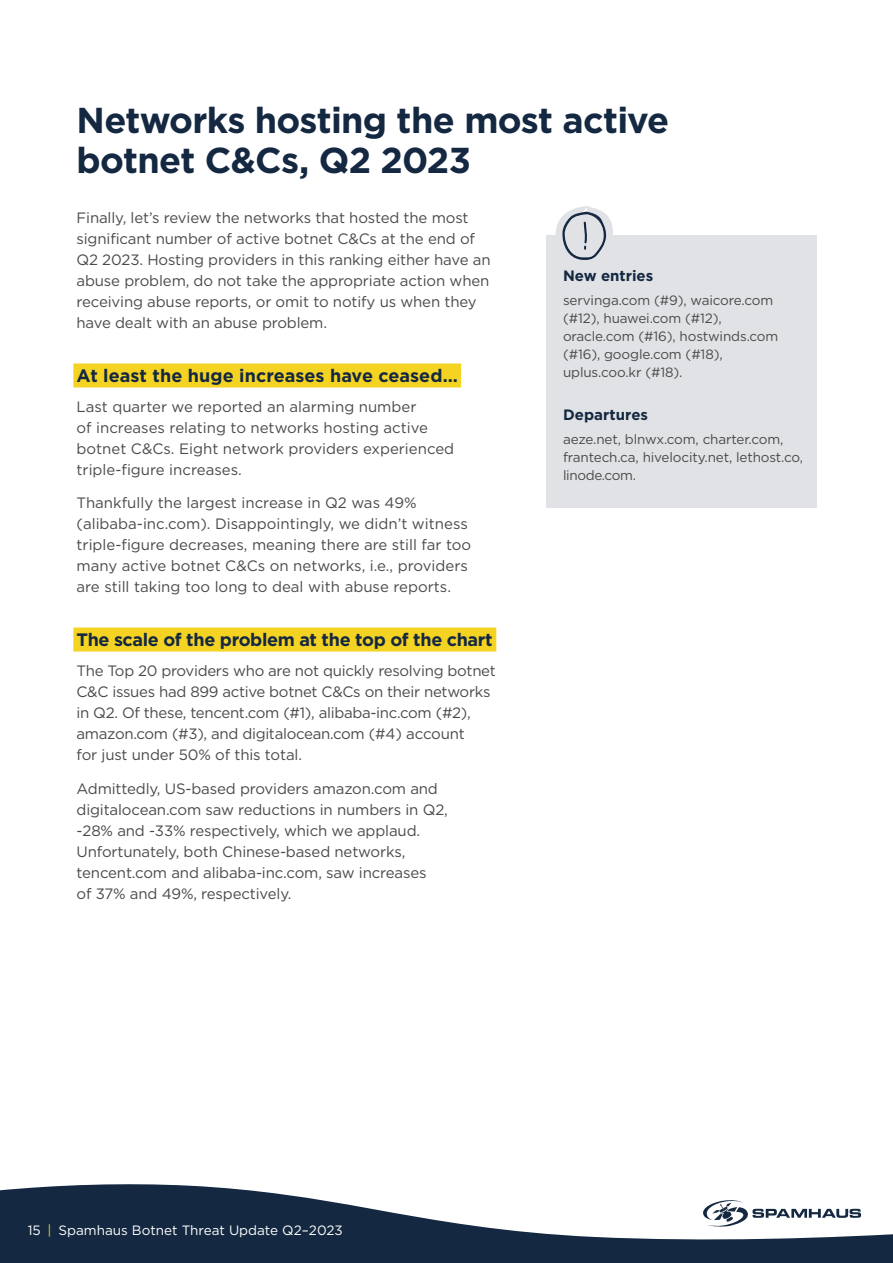
<style>
.page{position:relative;width:893px;height:1263px;background:#fff}
.page>*{position:absolute;margin:0;border:0;box-sizing:border-box;transform-origin:0 0}
.Page_heading{font:700 36px/40.5px "Gotham";letter-spacing:-.02em;color:#142841}
.Subhead{font:700 18px "Gotham";letter-spacing:-.015em;color:#142841}
.Body{font:15px/21px "Gotham";letter-spacing:-.01em;color:#4a4a49}
.Caption_heading{font:700 15px "Gotham";color:#142841}
.t1{font:13.5px/18px "Gotham";letter-spacing:-.01em;color:#4a4a49}
.t2{font:13.5px "Gotham";color:#fff}
.s1{color:#f5d323}
</style>
<div class="page">
<svg style="left:0;top:1184px;width:893px;height:79px;fill:#142841"></svg>
<svg style="left:702px;top:1199px;width:159px;height:28px"></svg>
<div style="left:73px;top:363px;width:388px;height:24px;background:#f5d323"></div>
<div style="left:73px;top:627px;width:423px;height:24px;background:#f5d323"></div>
<div style="left:546px;top:236px;width:270px;height:272px;background:#e0e2e5"></div>
<svg style="left:558px;top:206px;width:53px;height:54px"></svg>
<p class="Page_heading" style="left:77px;top:99px;width:594px">Networks hosting the most active botnet C&amp;Cs, Q2 2023</p>
<p class="Body" style="left:77px;top:207px;width:416px">Finally, let’s review the networks that hosted the most significant number of active botnet C&amp;Cs at the end of Q2 2023. Hosting providers in this ranking either have an abuse problem, do not take the appropriate action when receiving abuse reports, or omit to notify us when they have dealt with an abuse problem.</p>
<p class="Subhead" style="left:77px;top:365px;width:383px">At least the huge increases have ceased…</p>
<p class="Body" style="left:77px;top:396px;width:379px">Last quarter we reported an alarming number<br>of increases relating to networks hosting active botnet C&amp;Cs. Eight network providers experienced triple-figure increases.</p>
<p class="Body" style="left:77px;top:492px;width:396px">Thankfully the largest increase in Q2 was 49% (alibaba-inc.com). Disappointingly, we didn’t witness triple-figure decreases, meaning there are still far too many active botnet C&amp;Cs on networks, i.e., providers are still taking too long to deal with abuse reports.</p>
<p class="Subhead" style="left:77px;top:629px;width:418px">The scale of the problem at the top of the chart</p>
<p class="Body" style="left:77px;top:660px;width:421px">The Top 20 providers who are not quickly resolving botnet C&amp;C issues had 899 active botnet C&amp;Cs on their networks in Q2. Of these, tencent.com (#1), alibaba-inc.com (#2), amazon.com (#3), and digitalocean.com (#4) account<br>for just under 50% of this total.</p>
<p class="Body" style="left:77px;top:777px;width:373px">Admittedly, US-based providers amazon.com and digitalocean.com saw reductions in numbers in Q2, -28% and -33% respectively, which we applaud.<br>Unfortunately, both Chinese-based networks, tencent.com and alibaba-inc.com, saw increases<br>of 37% and 49%, respectively.</p>
<p class="Caption_heading" style="left:563px;top:267px;width:92px">New entries</p>
<p class="t1" style="left:563px;top:291px;width:217px">servinga.com (#9), waicore.com (#12), huawei.com (#12), oracle.com (#16), hostwinds.com (#16), google.com (#18), uplus.coo.kr (#18).</p>
<p class="Caption_heading" style="left:563px;top:406px;width:87px">Departures</p>
<p class="t1" style="left:563px;top:430px;width:242px">aeze.net, blnwx.com, charter.com, frantech.ca, hivelocity.net, lethost.co, linode.com.</p>
<p class="t2" style="left:28px;top:1223px;width:317px">15 <span class="s1">|</span> Spamhaus Botnet Threat Update Q2–2023</p>
</div>
